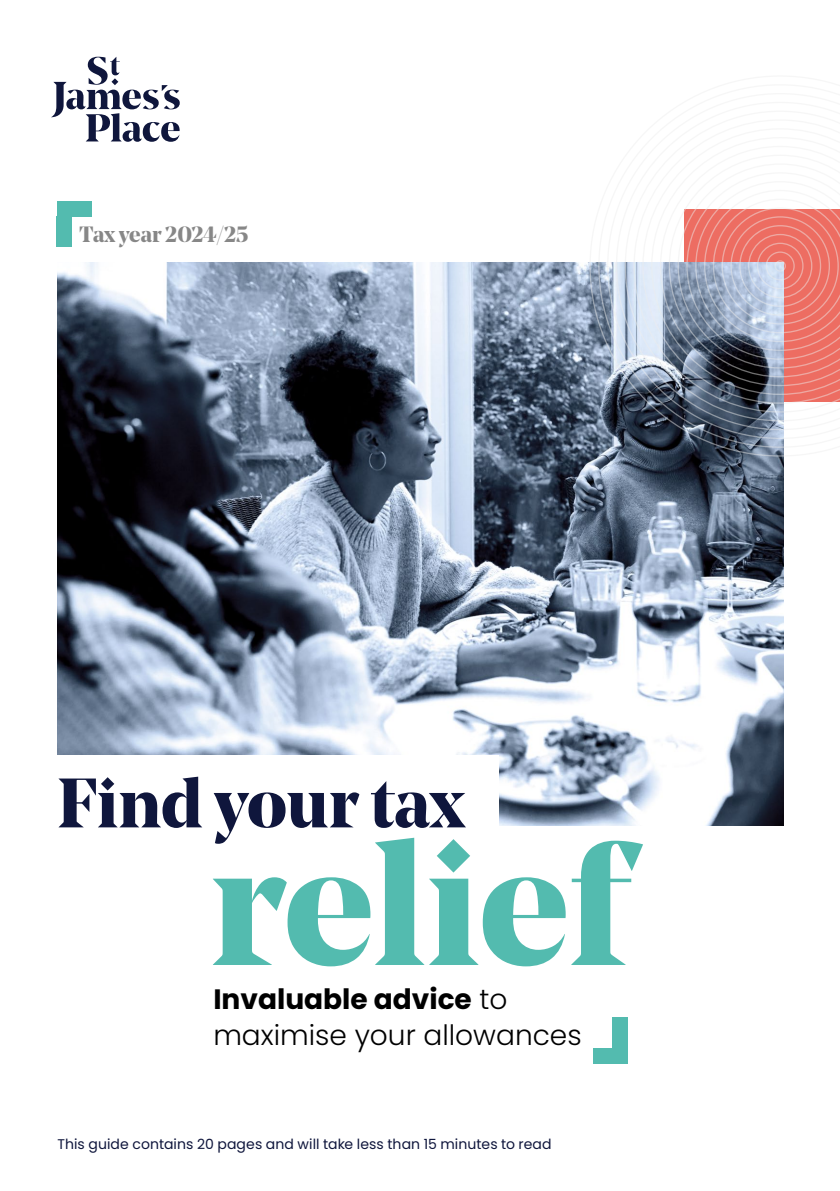
<style>
.page{position:relative;width:840px;height:1191px;background:#fff}
.page>*{position:absolute;margin:0;border:0;box-sizing:border-box;transform-origin:0 0}
.t1{font:700 174.2px "Noe Display SJP";letter-spacing:-.01em;color:#53bbaf}
.t2{font:700 69.4px "Noe Display SJP";letter-spacing:-.005em;color:#0f163c}
.t3{font:300 28px/36px "Poppins";color:#000}
.t4{font:700 22px "Noe Display SJP";letter-spacing:-.005em;color:#878787}
.t5{font:14px "Poppins";letter-spacing:.01em;color:#0f163c}
.s1{font-weight:700}
</style>
<div class="page">
<svg style="left:51px;top:57px;width:129px;height:85px"></svg>
<img style="left:57px;top:262px;width:725px;height:563px">
<div style="left:30px;top:755px;width:468px;height:107px;background:#fff"></div>
<div style="left:57px;top:216px;width:15px;height:31px;background:#53bbaf"></div>
<div style="left:57px;top:201px;width:35px;height:15px;background:#53bbaf"></div>
<div style="left:612px;top:1017px;width:15px;height:31px;background:#53bbaf"></div>
<div style="left:592px;top:1048px;width:35px;height:15px;background:#53bbaf"></div>
<svg style="left:589px;top:209px;width:250px;height:247px"></svg>
<h3 class="t4" style="left:80px;top:220px;width:170px">Tax year 2024/25</h3>
<h2 class="t2" style="left:57px;top:756px;width:409px">Find your tax</h2>
<h1 class="t1" style="left:210px;top:787px;width:421px">relief</h1>
<h3 class="t3" style="left:213px;top:981px;width:369px"><span class="s1">Invaluable advice</span> to maximise your allowances</h3>
<p class="t5" style="left:57px;top:1136px;width:495px">This guide contains 20 pages and will take less than 15 minutes to read</p>
</div>
